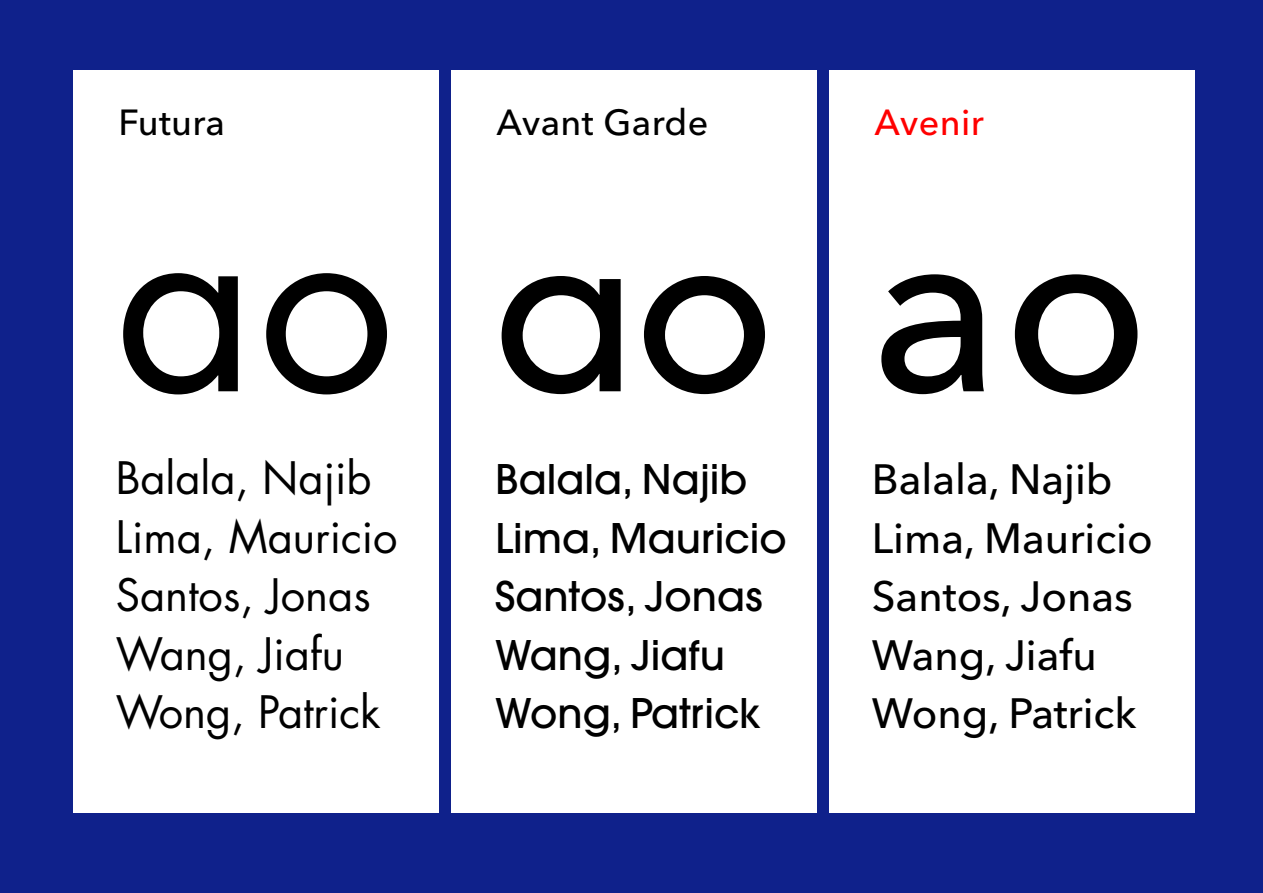
<style>
.page{position:relative;width:1263px;height:893px;background:#fff}
.page>*{position:absolute;margin:0;border:0;box-sizing:border-box;transform-origin:0 0}
.t1{font:244.5px "Futura LT";color:#000}
.t2{font:43.5px/58.5px "Futura LT";color:#000}
.t3{font:500 42px/58.5px "Avenir Next Test";color:#000}
.t4{font:500 40.5px/58.5px "Avant Garde";color:#000}
.t5{font:500 36px "Avenir Next Test";letter-spacing:.01em;color:#000}
.t6{font:500 36px "Avenir Next Test";letter-spacing:.01em;color:#f00}
.s1{font-family:"Avant Garde";font-weight:500;font-size:202.5px}
.s2{font-family:"Avenir Next Test";font-weight:500;font-size:240px}
</style>
<div class="page">
<div style="left:0;top:0;width:1263px;height:892px;background:#0f218b"></div>
<div style="left:74px;top:70px;width:366px;height:743px;background:#fff"></div>
<div style="left:452px;top:70px;width:366px;height:743px;background:#fff"></div>
<div style="left:830px;top:70px;width:366px;height:743px;background:#fff"></div>
<p class="t5" style="left:118px;top:101px;width:108px">Futura</p>
<p class="t5" style="left:496px;top:101px;width:213px">Avant Garde</p>
<p class="t6" style="left:874px;top:101px;width:111px">Avenir</p>
<h1 class="t1" style="left:114px;top:145px;width:1036px">ao <span class="s1">ao</span> <span class="s2">ao</span></h1>
<p class="t2" style="left:116px;top:449px;width:283px">Balala, Najib<br>Lima, Mauricio<br>Santos, Jonas<br>Wang, Jiafu<br>Wong, Patrick</p>
<p class="t4" style="left:495px;top:450px;width:293px">Balala, Najib<br>Lima, Mauricio<br>Santos, Jonas<br>Wang, Jiafu<br>Wong, Patrick</p>
<p class="t3" style="left:872px;top:450px;width:282px">Balala, Najib<br>Lima, Mauricio<br>Santos, Jonas<br>Wang, Jiafu<br>Wong, Patrick</p>
</div>
